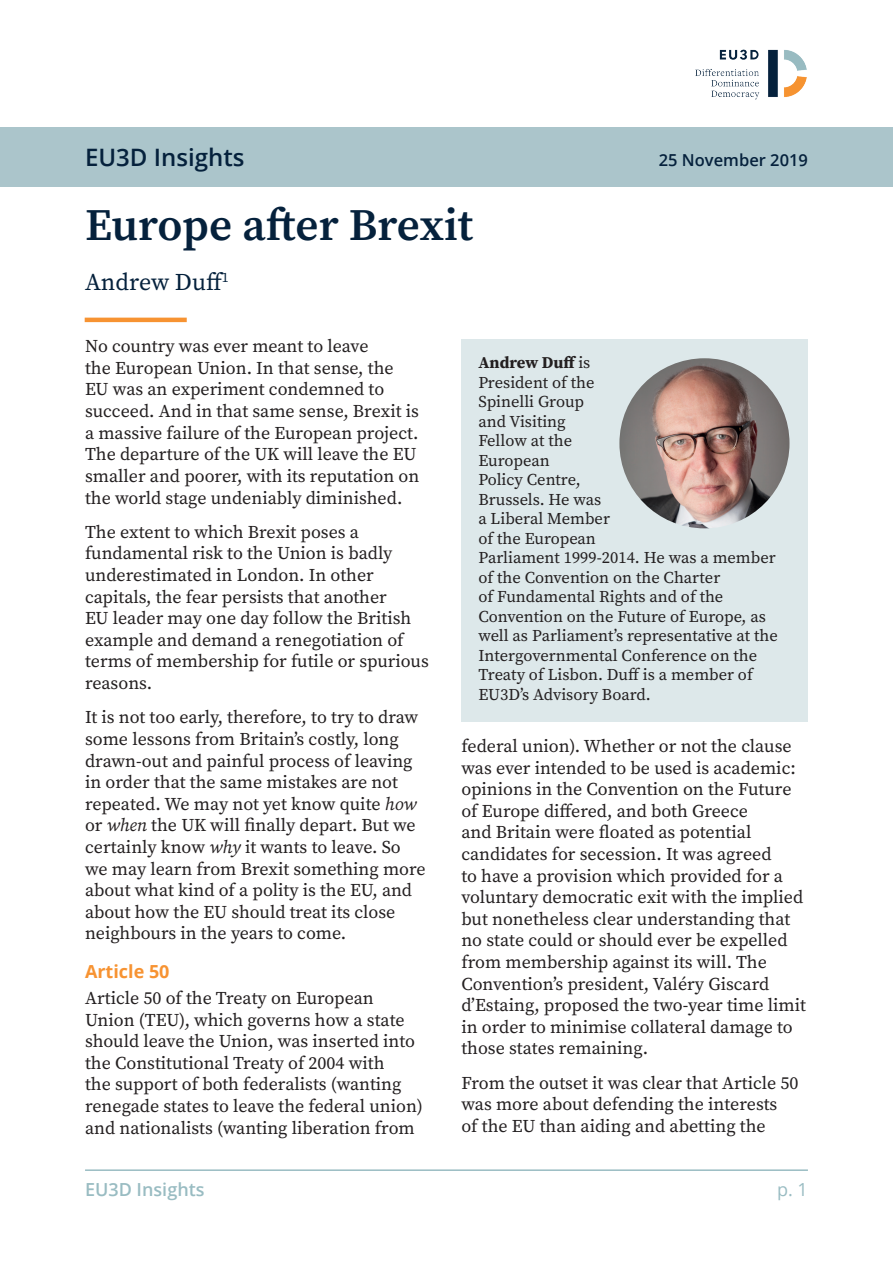
<style>
.page{position:relative;width:893px;height:1263px;background:#fff}
.page>*{position:absolute;margin:0;border:0;box-sizing:border-box;transform-origin:0 0}
.t1{font:600 45px "Source Serif Pro";color:#05213c}
.t2{font:600 24px "Open Sans";color:#05213c}
.t3{font:24px "Source Serif Pro";color:#05213c}
.t4{font:18px/21.6px "Source Serif Pro";color:#231f20}
.t5{font:600 18px "Open Sans";color:#99bcc2}
.t6{font:700 18px "Open Sans";color:#f79332}
.t7{font:18px "Open Sans";color:#99bcc2}
.t8{font:16.5px/19.5px "Source Serif Pro";color:#231f20}
.t9{font:600 16.5px "Open Sans";color:#05213c}
.s1{font-style:italic}
.s2{font-weight:700}
</style>
<div class="page">
<hr style="left:85px;top:1169px;width:723px;height:2px;background:#99bcc2">
<img style="left:696px;top:50px;width:111px;height:49px">
<hr style="left:85px;top:318px;width:102px;height:4px;background:#f79332">
<div style="left:0;top:128px;width:893px;height:59px;background:#abc5cb"></div>
<div style="left:461px;top:339px;width:347px;height:383px;background:#dde8ea"></div>
<img style="left:619px;top:358px;width:170px;height:170px;border-radius:85px">
<h2 class="t2" style="left:85px;top:141px;width:161px">EU3D Insights</h2>
<p class="t9" style="left:659px;top:149px;width:151px">25 November 2019</p>
<h1 class="t1" style="left:85px;top:195px;width:390px">Europe after Brexit</h1>
<h2 class="t3" style="left:85px;top:266px;width:145px">Andrew Duff<sup>1</sup></h2>
<p class="t4" style="left:85px;top:335px;width:336px">No country was ever meant to leave<br>the European Union. In that sense, the EU was an experiment condemned to succeed. And in that same sense, Brexit is a massive failure of the European project.<br>The departure of the UK will leave the EU smaller and poorer, with its reputation on the world stage undeniably diminished.</p>
<p class="t4" style="left:85px;top:521px;width:345px">The extent to which Brexit poses a fundamental risk to the Union is badly underestimated in London. In other capitals, the fear persists that another<br>EU leader may one day follow the British example and demand a renegotiation of terms of membership for futile or spurious reasons.</p>
<p class="t4" style="left:85px;top:707px;width:342px">It is not too early, therefore, to try to draw some lessons from Britain’s costly, long drawn-out and painful process of leaving in order that the same mistakes are not repeated. We may not yet know quite <span class="s1">how </span>or <span class="s1">when</span> the UK will finally depart. But we certainly know <span class="s1">why</span> it wants to leave. So we may learn from Brexit something more about what kind of a polity is the EU, and about how the EU should treat its close neighbours in the years to come.</p>
<p class="t6" style="left:85px;top:959px;width:86px">Article 50</p>
<p class="t4" style="left:85px;top:987px;width:339px">Article 50 of the Treaty on European Union (TEU), which governs how a state should leave the Union, was inserted into the Constitutional Treaty of 2004 with<br>the support of both federalists (wanting renegade states to leave the federal union) and nationalists (wanting liberation from</p>
<p class="t8" style="left:478px;top:353px;width:301px"><span class="s2">Andrew Duff</span> is<br>President of the<br>Spinelli Group<br>and Visiting<br>Fellow at the<br>European<br>Policy Centre,<br>Brussels. He was<br>a Liberal Member<br>of the European<br>Parliament 1999-2014. He was a member of the Convention on the Charter<br>of Fundamental Rights and of the<br>Convention on the Future of Europe, as well as Parliament’s representative at the<br>Intergovernmental Conference on the<br>Treaty of Lisbon. Duff is a member of<br>EU3D’s Advisory Board.</p>
<p class="t4" style="left:461px;top:735px;width:346px">federal union). Whether or not the clause was ever intended to be used is academic: opinions in the Convention on the Future of Europe differed, and both Greece<br>and Britain were floated as potential candidates for secession. It was agreed<br>to have a provision which provided for a voluntary democratic exit with the implied but nonetheless clear understanding that no state could or should ever be expelled from membership against its will. The Convention’s president, Valéry Giscard d’Estaing, proposed the two-year time limit in order to minimise collateral damage to those states remaining.</p>
<p class="t4" style="left:461px;top:1072px;width:339px">From the outset it was clear that Article 50 was more about defending the interests<br>of the EU than aiding and abetting the</p>
<p class="t5" style="left:85px;top:1177px;width:121px">EU3D Insights</p>
<p class="t7" style="left:777px;top:1177px;width:32px">p. 1</p>
</div>
